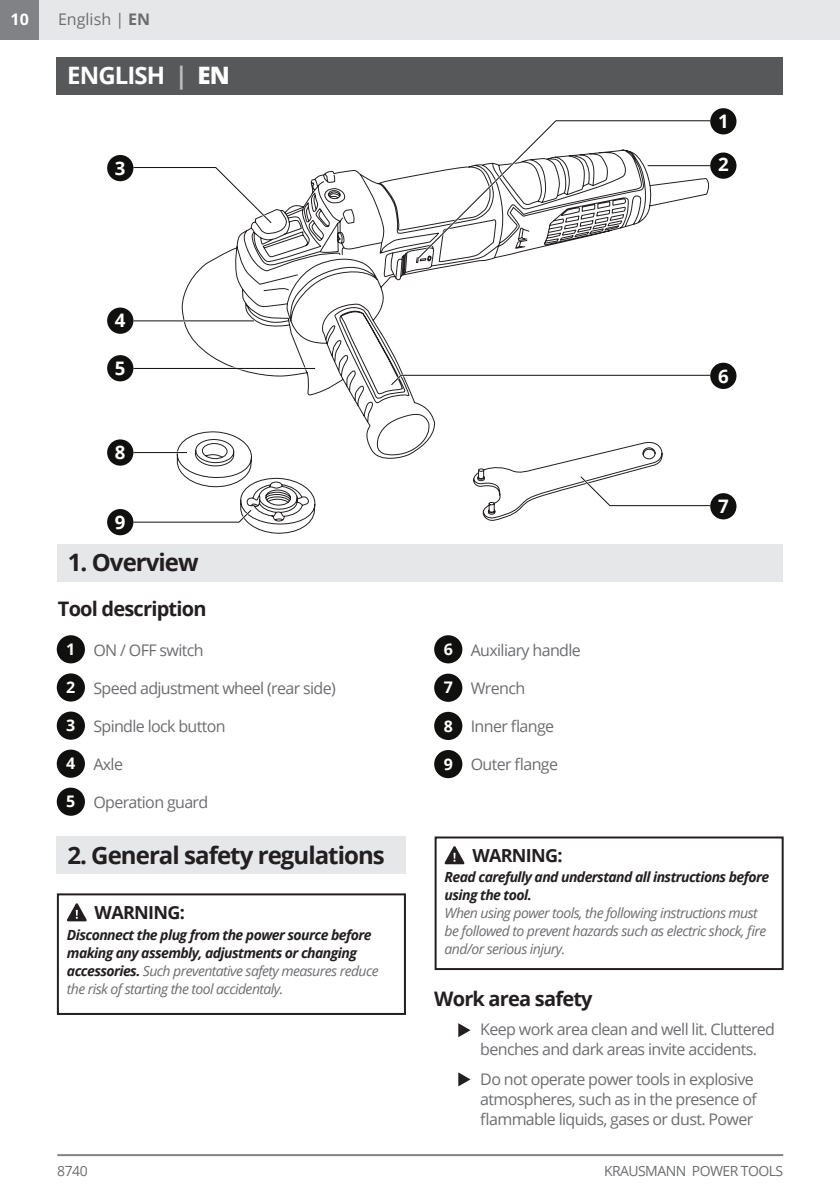
<style>
.page{position:relative;width:840px;height:1191px;background:#fff}
.page>*{position:absolute;margin:0;border:0;box-sizing:border-box;transform-origin:0 0}
.t1{font:700 24px "Open Sans";letter-spacing:-.04em;color:#231f20}
.t2{font:700 24px "Open Sans";letter-spacing:-.04em;color:#fff}
.t3{font:700 20px "Open Sans";letter-spacing:-.04em;color:#231f20}
.t4{font:700 18.6px "Open Sans";color:#fff}
.t5{font:700 18px "Open Sans";letter-spacing:-.04em;color:#231f20}
.t6{font:16px/20px "Open Sans";letter-spacing:-.04em;color:#6c6d70}
.t7{font:16px "Open Sans";color:#6c6d70}
.t8{font:700 16px "Open Sans";color:#fff}
.t9{font:italic 700 14px/18px "Open Sans";letter-spacing:-.04em;color:#231f20}
.t10{font:italic 14px/18px "Open Sans";letter-spacing:-.04em;color:#6c6d70}
.t11{font:14px "Open Sans";letter-spacing:-.04em;color:#6c6d70}
.s1{font-weight:700}
.s2{color:#bcbdc0}
.s3{font-weight:800}
.s4{font-weight:700;color:#fff}
.s5{font-weight:400;color:#6c6d70}
</style>
<div class="page">
<div style="left:0;top:0;width:40px;height:40px;background:#808285"></div>
<hr style="left:57px;top:1154px;width:725px;height:2px;background:#808285">
<div style="left:40px;top:0;width:799px;height:40px;background:#e6e7e9"></div>
<svg style="left:458px;top:1023px;width:12px;height:14px"></svg>
<svg style="left:458px;top:1072px;width:12px;height:14px"></svg>
<div style="left:57px;top:635px;width:28px;height:28px;background:#10110f;border-radius:50%"></div>
<div style="left:57px;top:673px;width:28px;height:28px;background:#10110f;border-radius:50%"></div>
<div style="left:57px;top:711px;width:28px;height:28px;background:#10110f;border-radius:50%"></div>
<div style="left:434px;top:673px;width:28px;height:29px;background:#10110f;border-radius:50%"></div>
<div style="left:434px;top:712px;width:28px;height:28px;background:#10110f;border-radius:50%"></div>
<div style="left:434px;top:750px;width:28px;height:28px;background:#10110f;border-radius:50%"></div>
<div style="left:57px;top:544px;width:725px;height:38px;background:#e6e7e9"></div>
<div style="left:57px;top:57px;width:725px;height:38px;background:#57585a"></div>
<div style="left:57px;top:749px;width:28px;height:28px;background:#10110f;border-radius:50%"></div>
<div style="left:434px;top:635px;width:28px;height:28px;background:#10110f;border-radius:50%"></div>
<div style="left:57px;top:836px;width:348px;height:38px;background:#e6e7e9"></div>
<div style="left:434px;top:836px;width:349px;height:134px;border:2px solid #231f20"></div>
<svg style="left:444px;top:846px;width:20px;height:18px"></svg>
<div style="left:57px;top:893px;width:348px;height:122px;border:2px solid #231f20"></div>
<svg style="left:67px;top:903px;width:20px;height:18px"></svg>
<div style="left:57px;top:787px;width:28px;height:28px;background:#10110f;border-radius:50%"></div>
<svg style="left:176px;top:170px;width:487px;height:364px"></svg>
<svg style="left:388px;top:373px;width:321px;height:14px"></svg>
<div style="left:709px;top:363px;width:27px;height:26px;background:#10110f;border-radius:50%"></div>
<svg style="left:577px;top:474px;width:132px;height:33px"></svg>
<div style="left:709px;top:493px;width:27px;height:26px;background:#10110f;border-radius:50%"></div>
<hr style="left:133px;top:367px;width:182px;height:2px;background:#fff">
<hr style="left:133px;top:368px;width:182px;height:1px;background:#10110f">
<div style="left:107px;top:355px;width:26px;height:26px;background:#10110f;border-radius:50%"></div>
<svg style="left:131px;top:507px;width:123px;height:17px"></svg>
<div style="left:107px;top:509px;width:26px;height:26px;background:#10110f;border-radius:50%"></div>
<hr style="left:133px;top:451px;width:54px;height:2px;background:#fff">
<hr style="left:133px;top:452px;width:54px;height:1px;background:#10110f">
<div style="left:107px;top:439px;width:26px;height:27px;background:#10110f;border-radius:50%"></div>
<svg style="left:415px;top:120px;width:295px;height:141px"></svg>
<div style="left:709px;top:108px;width:27px;height:26px;background:#10110f;border-radius:50%"></div>
<hr style="left:647px;top:165px;width:62px;height:2px;background:#fff">
<hr style="left:647px;top:165px;width:62px;height:1px;background:#10110f">
<div style="left:709px;top:152px;width:27px;height:27px;background:#10110f;border-radius:50%"></div>
<svg style="left:131px;top:166px;width:143px;height:60px"></svg>
<div style="left:107px;top:155px;width:26px;height:26px;background:#10110f;border-radius:50%"></div>
<hr style="left:133px;top:320px;width:121px;height:2px;background:#fff">
<hr style="left:133px;top:320px;width:121px;height:1px;background:#10110f">
<div style="left:107px;top:307px;width:26px;height:27px;background:#10110f;border-radius:50%"></div>
<p class="t8" style="left:11px;top:8px;width:20px">10</p>
<p class="t7" style="left:58px;top:8px;width:94px">English | <span class="s1">EN</span></p>
<h1 class="t2" style="left:67px;top:58px;width:164px">ENGLISH <span class="s2">|</span> <span class="s3">EN</span></h1>
<p class="t4" style="left:717px;top:108px;width:12px">1</p>
<p class="t4" style="left:115px;top:155px;width:12px">3</p>
<p class="t4" style="left:717px;top:151px;width:12px">2</p>
<p class="t4" style="left:115px;top:307px;width:12px">4</p>
<p class="t4" style="left:115px;top:355px;width:12px">5</p>
<p class="t4" style="left:115px;top:439px;width:12px">8</p>
<p class="t4" style="left:115px;top:509px;width:12px">9</p>
<h1 class="t1" style="left:68px;top:545px;width:132px">1. Overview</h1>
<p class="t3" style="left:58px;top:595px;width:150px">Tool description</p>
<p class="t8" style="left:66px;top:638px;width:11px">1</p>
<p class="t8" style="left:66px;top:676px;width:11px">2</p>
<p class="t8" style="left:66px;top:714px;width:11px">3</p>
<p class="t6" style="left:93px;top:639px;width:112px">ON / OFF switch</p>
<p class="t6" style="left:93px;top:677px;width:244px">Speed adjustment wheel (rear side)</p>
<p class="t6" style="left:93px;top:715px;width:134px">Spindle lock button</p>
<p class="t6" style="left:66px;top:753px;width:58px"><span class="s4">4</span> Axle</p>
<p class="t6" style="left:66px;top:791px;width:143px"><span class="s4">5</span> Οperation guard</p>
<p class="t6" style="left:443px;top:639px;width:138px"><span class="s4">6</span> Auxiliary handle</p>
<p class="t8" style="left:443px;top:676px;width:11px">7</p>
<p class="t8" style="left:443px;top:714px;width:11px">8</p>
<p class="t8" style="left:443px;top:752px;width:11px">9</p>
<p class="t6" style="left:470px;top:678px;width:56px">Wrench</p>
<p class="t6" style="left:470px;top:716px;width:85px">Inner flange</p>
<p class="t6" style="left:470px;top:754px;width:89px">Outer flange</p>
<p class="t4" style="left:717px;top:363px;width:12px">6</p>
<p class="t4" style="left:717px;top:493px;width:12px">7</p>
<h1 class="t1" style="left:67px;top:838px;width:319px">2. General safety regulations</h1>
<p class="t5" style="left:472px;top:842px;width:92px">WARNING:</p>
<p class="t9" style="left:444px;top:868px;width:326px">Read carefully and understand all instructions before using the tool.</p>
<p class="t10" style="left:444px;top:904px;width:323px">When using power tools, the following instructions must be followed to prevent hazards such as electric shock, fire and/or serious injury.</p>
<p class="t5" style="left:95px;top:900px;width:92px">WARNING:</p>
<p class="t9" style="left:67px;top:925px;width:313px">Disconnect the plug from the power source before making any assembly, adjustments or changing accessories. <span class="s5">Such preventative safety measures reduce the risk of starting the tool accidentaly.</span></p>
<p class="t3" style="left:434px;top:984px;width:160px">Work area safety</p>
<p class="t6" style="left:480px;top:1019px;width:296px">Keep work area clean and well lit. Cluttered benches and dark areas invite accidents.</p>
<p class="t6" style="left:480px;top:1069px;width:278px">Do not operate power tools in explosive atmospheres, such as in the presence of flammable liquids, gases or dust. Power</p>
<p class="t11" style="left:57px;top:1161px;width:32px">8740</p>
<p class="t11" style="left:603px;top:1161px;width:181px">KRAUSMANN POWER TOOLS</p>
</div>
